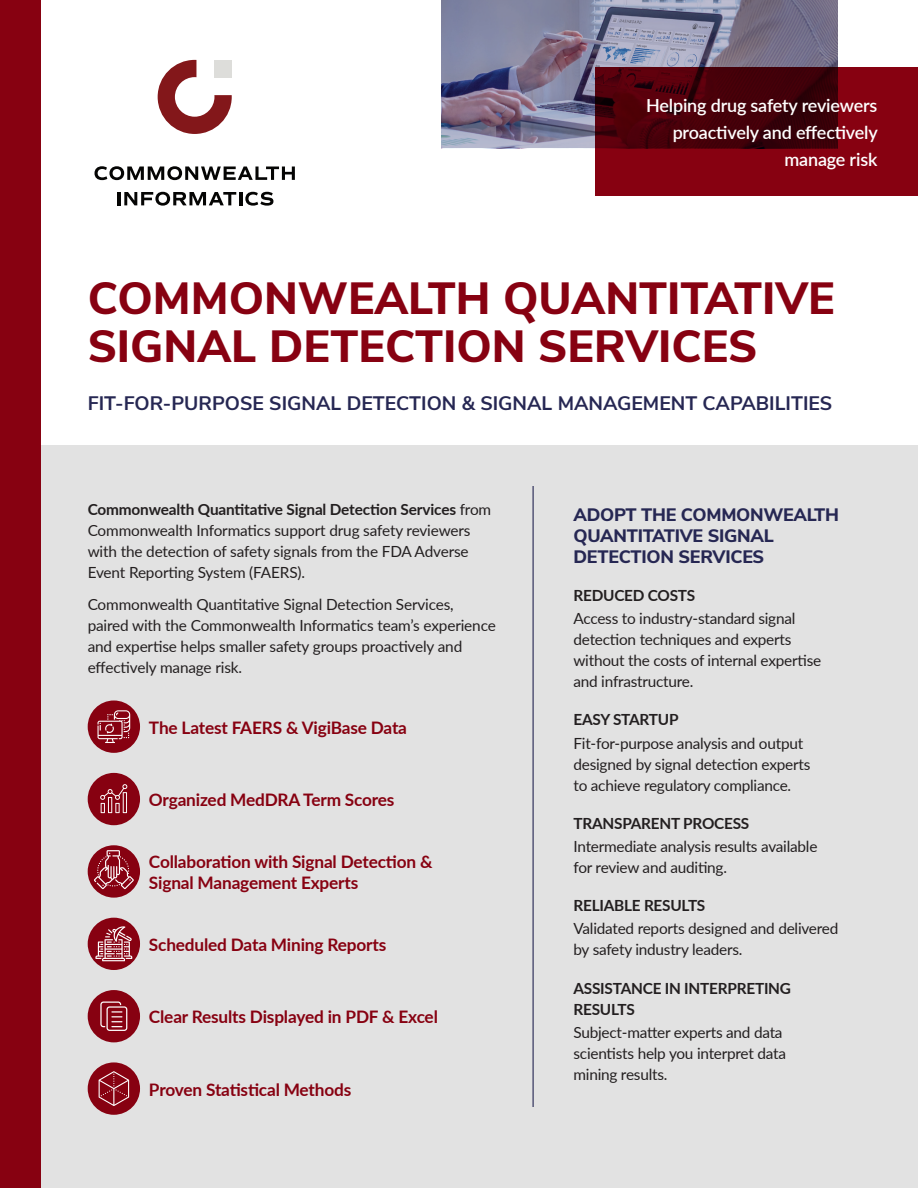
<style>
.page{position:relative;width:918px;height:1188px;background:#fff}
.page>*{position:absolute;margin:0;border:0;box-sizing:border-box;transform-origin:0 0}
.t1{font:800 45px/48px "Nunito Sans";color:#870111}
.t2{font:700 19.5px "Nunito Sans";color:#262753}
.t3{font:600 18px/27px "Lato";letter-spacing:-.01em;color:#fff;text-align:right}
.t4{font:800 18px/21px "Nunito Sans";letter-spacing:-.015em;color:#262753}
.t5{font:700 17.25px/20.2px "Lato";letter-spacing:-.01em;color:#870111}
.t6{font:15.3px/21px "Lato";letter-spacing:-.015em;color:#231f20}
.t7{font:700 15.3px/21px "Lato";letter-spacing:-.015em;color:#231f20}
.s1{font-weight:700}
</style>
<div class="page">
<div style="left:0;top:446px;width:918px;height:742px;background:#e2e2e2"></div>
<hr style="left:533px;top:486px;width:1px;height:621px;background:#262753">
<img style="left:441px;top:0;width:397px;height:148px">
<svg style="left:596px;top:68px;width:322px;height:128px;background:#67000d"></svg>
<div style="left:88px;top:701px;width:52px;height:52px;background:#870111;border-radius:50%"></div>
<div style="left:88px;top:773px;width:52px;height:52px;background:#870111;border-radius:50%"></div>
<div style="left:88px;top:845px;width:52px;height:53px;background:#870111;border-radius:50%"></div>
<div style="left:88px;top:918px;width:52px;height:52px;background:#870111;border-radius:50%"></div>
<div style="left:88px;top:1062px;width:52px;height:53px;background:#870111;border-radius:50%"></div>
<div style="left:88px;top:990px;width:52px;height:52px;background:#870111;border-radius:50%"></div>
<svg style="left:94px;top:850px;width:40px;height:39px"></svg>
<svg style="left:99px;top:1071px;width:30px;height:35px"></svg>
<svg style="left:100px;top:1002px;width:27px;height:29px"></svg>
<svg style="left:95px;top:926px;width:37px;height:35px"></svg>
<svg style="left:100px;top:784px;width:27px;height:28px"></svg>
<svg style="left:98px;top:710px;width:32px;height:33px"></svg>
<div style="left:0;top:0;width:40px;height:1188px;background:#870111"></div>
<svg style="left:94px;top:166px;width:201px;height:14px"></svg>
<hr style="left:117px;top:192px;width:4px;height:13px;background:#050504">
<svg style="left:124px;top:192px;width:149px;height:14px"></svg>
<svg style="left:158px;top:60px;width:74px;height:74px"></svg>
<p class="t3" style="left:646px;top:91px;width:233px">Helping drug safety reviewers proactively and effectively manage risk</p>
<p class="t1" style="left:88px;top:272px;width:749px">COMMONWEALTH QUANTITATIVE<br>SIGNAL DETECTION SERVICES</p>
<p class="t2" style="left:88px;top:389px;width:746px">FIT-FOR-PURPOSE SIGNAL DETECTION &amp; SIGNAL MANAGEMENT CAPABILITIES</p>
<p class="t6" style="left:88px;top:498px;width:405px"><span class="s1">Commonwealth Quantitative Signal Detection Services</span> from Commonwealth Informatics support drug safety reviewers with the detection of safety signals from the FDA Adverse Event Reporting System (FAERS).</p>
<p class="t6" style="left:88px;top:593px;width:410px">Commonwealth Quantitative Signal Detection Services, paired with the Commonwealth Informatics team’s experience and expertise helps smaller safety groups proactively and effectively manage risk.</p>
<p class="t5" style="left:149px;top:716px;width:260px">The Latest FAERS &amp; VigiBase Data</p>
<p class="t5" style="left:149px;top:789px;width:247px">Organized MedDRA Term Scores</p>
<p class="t5" style="left:149px;top:851px;width:285px">Collaboration with Signal Detection &amp;<br>Signal Management Experts</p>
<p class="t5" style="left:149px;top:934px;width:239px">Scheduled Data Mining Reports</p>
<p class="t5" style="left:149px;top:1006px;width:290px">Clear Results Displayed in PDF &amp; Excel</p>
<p class="t5" style="left:149px;top:1078px;width:204px">Proven Statistical Methods</p>
<p class="t4" style="left:573px;top:503px;width:267px">ADOPT THE COMMONWEALTH<br>QUANTITATIVE SIGNAL<br>DETECTION SERVICES</p>
<p class="t7" style="left:573px;top:584px;width:123px">REDUCED COSTS</p>
<p class="t6" style="left:573px;top:607px;width:249px">Access to industry-standard signal detection techniques and experts without the costs of internal expertise and infrastructure.</p>
<p class="t7" style="left:573px;top:709px;width:107px">EASY STARTUP</p>
<p class="t6" style="left:573px;top:732px;width:238px">Fit-for-purpose analysis and output designed by signal detection experts to achieve regulatory compliance.</p>
<p class="t7" style="left:573px;top:812px;width:177px">TRANSPARENT PROCESS</p>
<p class="t6" style="left:573px;top:835px;width:245px">Intermediate analysis results available for review and auditing.</p>
<p class="t7" style="left:573px;top:895px;width:133px">RELIABLE RESULTS</p>
<p class="t6" style="left:573px;top:918px;width:266px">Validated reports designed and delivered by safety industry leaders.</p>
<p class="t7" style="left:573px;top:977px;width:219px">ASSISTANCE IN INTERPRETING<br>RESULTS</p>
<p class="t6" style="left:573px;top:1021px;width:214px">Subject-matter experts and data scientists help you interpret data mining results.</p>
</div>
